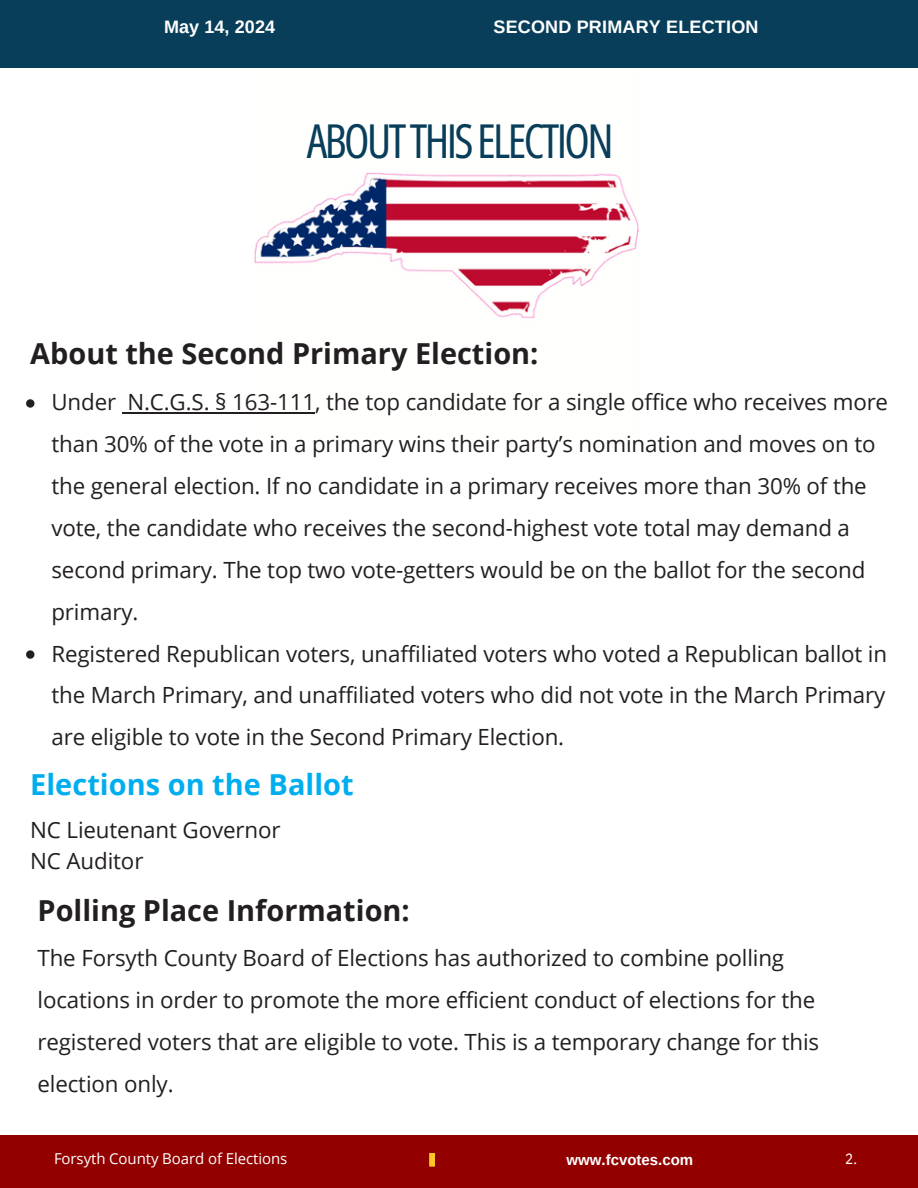
<style>
.page{position:relative;width:918px;height:1188px;background:#fff}
.page>*{position:absolute;margin:0;border:0;box-sizing:border-box;transform-origin:0 0}
.t1{font:46.65px "Open Sans Condensed";letter-spacing:-.055em;color:#083e59}
.t2{font:700 28.95px "Open Sans";color:#231f20}
.t3{font:700 28.95px "Open Sans";color:#00aeef}
.t4{font:22.35px/41.8px "Open Sans";letter-spacing:-.005em;color:#231f20}
.t5{font:700 18px "Arimo";letter-spacing:.01em;color:#fff}
.t6{font:15px "Open Sans";letter-spacing:-.005em;color:#fff}
.t7{font:700 15px "Arimo";color:#fff}
.t8{font:15px "IBM Plex Sans Cond";color:#fff}
</style>
<div class="page">
<img style="left:251px;top:172px;width:388px;height:242px">
<div style="left:0;top:0;width:918px;height:68px;background:#083e59"></div>
<div style="left:0;top:1135px;width:918px;height:53px;background:#920000"></div>
<svg style="left:429px;top:1153px;width:6px;height:14px"></svg>
<svg style="left:26px;top:399px;width:8px;height:9px"></svg>
<hr style="left:127px;top:412px;width:188px;height:1px;background:#231f20">
<svg style="left:26px;top:650px;width:8px;height:9px"></svg>
<h1 class="t5" style="left:164px;top:17px;width:113px">May 14, 2024</h1>
<h2 class="t5" style="left:494px;top:17px;width:266px">SECOND PRIMARY ELECTION</h2>
<p class="t5" style="left:485px;top:19px;width:201px">MUNICIPAL ELECTION</p>
<p class="t1" style="left:307px;top:109px;width:308px">ABOUTTHISELECTION</p>
<p class="t2" style="left:30px;top:333px;width:510px">About the Second Primary Election:</p>
<h2 class="t4" style="left:51px;top:381px;width:838px">Under N.C.G.S. § 163-111, the top candidate for a single office who receives more than 30% of the vote in a primary wins their party’s nomination and moves on to the general election. If no candidate in a primary receives more than 30% of the vote, the candidate who receives the second-highest vote total may demand a second primary. The top two vote-getters would be on the ballot for the second</h2>
<h3 class="t4" style="left:51px;top:590px;width:837px">primary.<br>Registered Republican voters, unaffiliated voters who voted a Republican ballot in the March Primary, and unaffiliated voters who did not vote in the March Primary are eligible to vote in the Second Primary Election.</h3>
<h2 class="t3" style="left:30px;top:764px;width:325px">Elections on the Ballot</h2>
<h3 class="t4" style="left:30px;top:815px;width:252px;line-height:30.3px">NC Lieutenant Governor<br>NC Auditor</h3>
<p class="t2" style="left:38px;top:890px;width:374px">Polling Place Information:</p>
<p class="t4" style="left:38px;top:937px;width:783px">The Forsyth County Board of Elections has authorized to combine polling locations in order to promote the more efficient conduct of elections for the registered voters that are eligible to vote. This is a temporary change for this election only.</p>
<h5 class="t6" style="left:54px;top:1148px;width:235px">Forsyth County Board of Elections</h5>
<h4 class="t7" style="left:567px;top:1152px;width:128px">www.fcvotes.com</h4>
<p class="t8" style="left:845px;top:1149px;width:13px">2.</p>
<p class="t8" style="left:854px;top:1149px;width:13px">2.</p>
</div>
